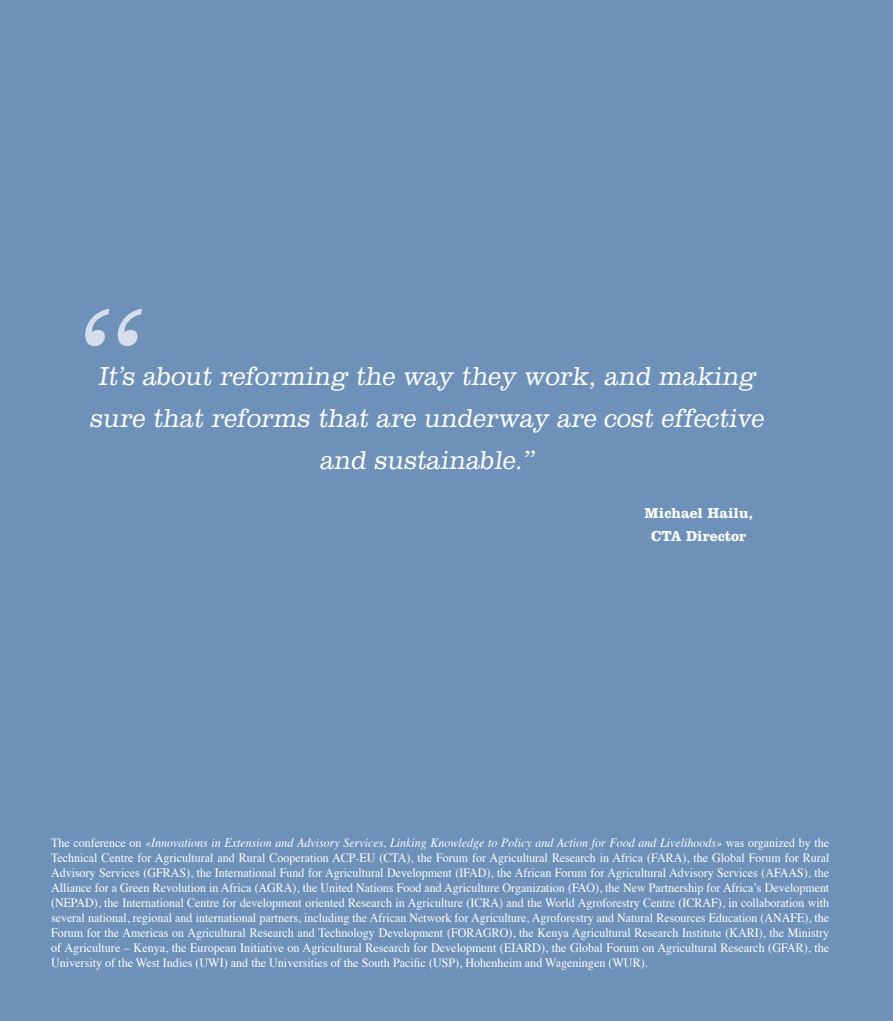
<style>
.page{position:relative;width:893px;height:1021px;background:#fff}
.page>*{position:absolute;margin:0;border:0;box-sizing:border-box;transform-origin:0 0}
.t1{font:300 154.8px "Clarendon";color:#d7deea;scale:.95 1}
.t2{font:300 27px/42px "Clarendon";color:#fff;text-align:center;scale:.94 1}
.t3{font:700 15px/22.5px "Clarendon";color:#fff;text-align:center;scale:.95 1}
.t4{font:12.75px/15px "Times";color:#fff;text-align:justify;scale:.94 1}
.s1{font-style:italic}
</style>
<div class="page">
<div style="left:0;top:0;width:893px;height:1020px;background:#6e91ba"></div>
<h1 class="t1" style="left:68px;top:273px;width:96px">“</h1>
<h2 class="t2" style="left:90px;top:354px;width:723px">It’s about reforming the way they work, and making sure that reforms that are underway are cost effective and sustainable.”</h2>
<p class="t3" style="left:645px;top:501px;width:116px">Michael Hailu,<br>CTA Director</p>
<p class="t4" style="left:51px;top:834px;width:829px">The conference on <span class="s1">«Innovations in Extension and Advisory Services, Linking Knowledge to Policy and Action for Food and Livelihoods»</span> was organized by the Technical Centre for Agricultural and Rural Cooperation ACP-EU (CTA), the Forum for Agricultural Research in Africa (FARA), the Global Forum for Rural Advisory Services (GFRAS), the International Fund for Agricultural Development (IFAD), the African Forum for Agricultural Advisory Services (AFAAS), the Alliance for a Green Revolution in Africa (AGRA), the United Nations Food and Agriculture Organization (FAO), the New Partnership for Africa’s Development (NEPAD), the International Centre for development oriented Research in Agriculture (ICRA) and the World Agroforestry Centre (ICRAF), in collaboration with several national, regional and international partners, including the African Network for Agriculture, Agroforestry and Natural Resources Education (ANAFE), the Forum for the Americas on Agricultural Research and Technology Development (FORAGRO), the Kenya Agricultural Research Institute (KARI), the Ministry of Agriculture – Kenya, the European Initiative on Agricultural Research for Development (EIARD), the Global Forum on Agricultural Research (GFAR), the University of the West Indies (UWI) and the Universities of the South Pacific (USP), Hohenheim and Wageningen (WUR).</p>
</div>
